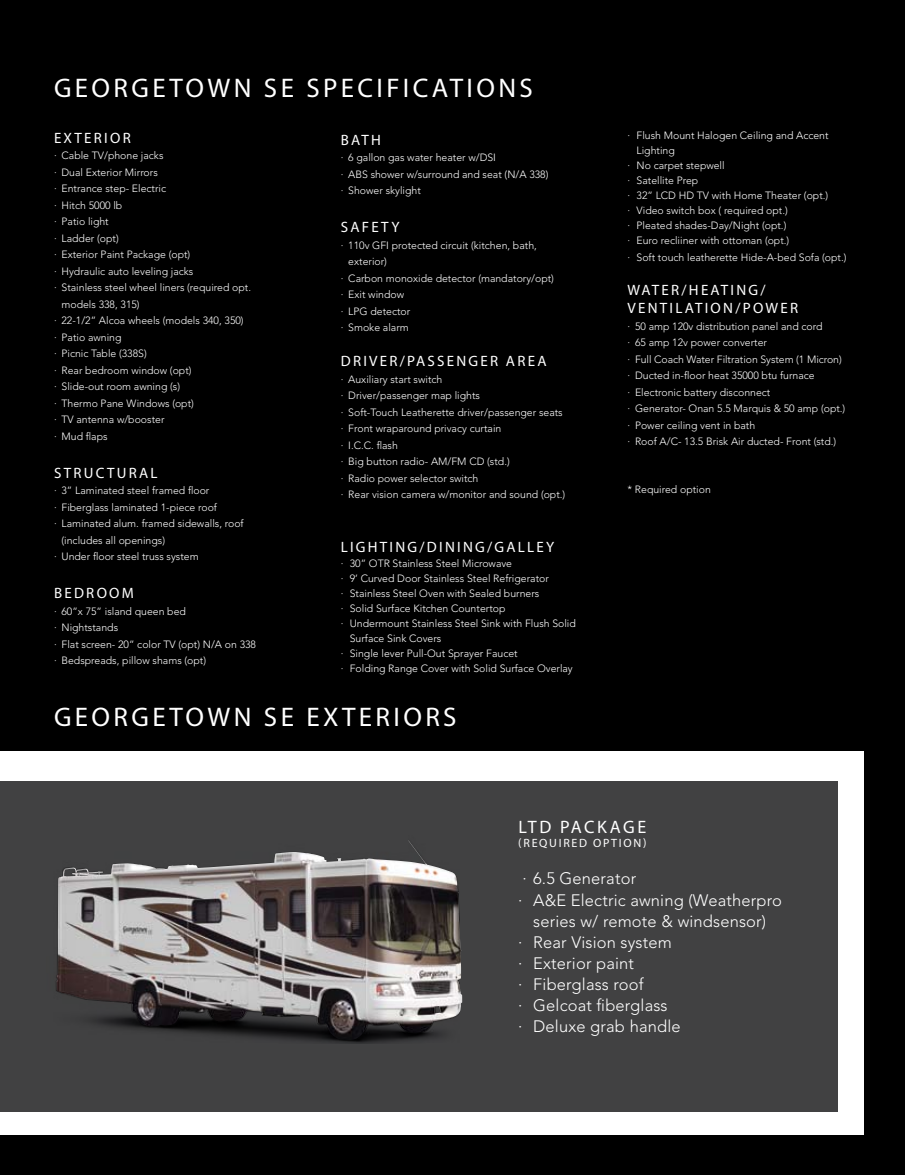
<style>
.page{position:relative;width:905px;height:1175px;background:#fff}
.page>*{position:absolute;margin:0;border:0;box-sizing:border-box;transform-origin:0 0}
.t1{font:27px "Myriad Pro";letter-spacing:.125em;color:#fff}
.t2{font:18px "Myriad Pro";letter-spacing:.13em;color:#fff}
.t3{font:300 16.5px "Avenir";letter-spacing:.01em;color:#fff}
.t4{font:15px/18px "Myriad Pro";letter-spacing:.15em;color:#fff}
.t5{font:12px "Myriad Pro";letter-spacing:.145em;color:#fff}
.t6{font:300 10.5px/16.5px "Avenir";color:#fff}
</style>
<div class="page">
<div style="left:0;top:0;width:904px;height:1174px;background:#000"></div>
<div style="left:0;top:751px;width:864px;height:383px;background:#fff"></div>
<div style="left:0;top:781px;width:837px;height:331px;background:#414142"></div>
<img style="left:56px;top:840px;width:403px;height:203px">
<img style="left:57px;top:852px;width:272px;height:179px">
<h1 class="t1" style="left:54px;top:71px;width:480px">GEORGETOWN SE SPECIF ICATIONS</h1>
<h3 class="t4" style="left:54px;top:128px;width:77px">EXTERIOR</h3>
<p class="t6" style="left:54px;top:147px;width:111px">· Cable TV/phone jacks</p>
<p class="t6" style="left:54px;top:164px;width:105px">· Dual Exterior Mirrors</p>
<p class="t6" style="left:54px;top:180px;width:114px">· Entrance step- Electric</p>
<p class="t6" style="left:54px;top:197px;width:70px">· Hitch 5000 lb</p>
<p class="t6" style="left:54px;top:213px;width:56px">· Patio light</p>
<p class="t6" style="left:54px;top:230px;width:66px">· Ladder (opt)</p>
<p class="t6" style="left:54px;top:246px;width:138px">· Exterior Paint Package (opt)</p>
<p class="t6" style="left:54px;top:263px;width:141px">· Hydraulic auto leveling jacks</p>
<p class="t6" style="left:54px;top:279px;width:198px">· Stainless steel wheel liners (required opt.</p>
<p class="t6" style="left:61px;top:296px;width:80px">models 338, 315)</p>
<p class="t6" style="left:54px;top:312px;width:191px">· 22-1/2” Alcoa wheels (models 340, 350)</p>
<p class="t6" style="left:54px;top:329px;width:69px">· Patio awning</p>
<p class="t6" style="left:54px;top:345px;width:94px">· Picnic Table (338S)</p>
<p class="t6" style="left:54px;top:362px;width:139px">· Rear bedroom window (opt)</p>
<p class="t6" style="left:54px;top:378px;width:128px">· Slide-out room awning (s)</p>
<p class="t6" style="left:54px;top:395px;width:141px">· Thermo Pane Windows (opt)</p>
<p class="t6" style="left:54px;top:411px;width:112px">· TV antenna w/booster</p>
<p class="t6" style="left:54px;top:428px;width:55px">· Mud flaps</p>
<h3 class="t4" style="left:54px;top:463px;width:105px">STRUCTURAL</h3>
<p class="t6" style="left:54px;top:482px;width:157px">· 3” Laminated steel framed floor</p>
<p class="t6" style="left:54px;top:499px;width:164px">· Fiberglass laminated 1-piece roof</p>
<p class="t6" style="left:54px;top:515px;width:191px">· Laminated alum. framed sidewalls, roof</p>
<p class="t6" style="left:61px;top:532px;width:105px">(includes all openings)</p>
<p class="t6" style="left:54px;top:548px;width:146px">· Under floor steel truss system</p>
<h3 class="t4" style="left:54px;top:584px;width:81px">BEDROOM</h3>
<p class="t6" style="left:54px;top:603px;width:203px">· 60”x 75” island queen bed<br>· Nightstands<br>· Flat screen- 20” color TV (opt) N/A on 338 · Bedspreads, pillow shams (opt)</p>
<h3 class="t4" style="left:341px;top:130px;width:39px">BATH</h3>
<p class="t6" style="left:341px;top:149px;width:209px">· 6 gallon gas water heater w/DSI<br>· ABS shower w/surround and seat (N/A 338) · Shower skylight</p>
<h3 class="t4" style="left:341px;top:218px;width:60px">SAFETY</h3>
<p class="t6" style="left:341px;top:237px;width:198px">· 110v GFI protected circuit (kitchen, bath,</p>
<p class="t6" style="left:348px;top:254px;width:40px">exterior)</p>
<p class="t6" style="left:341px;top:270px;width:215px">· Carbon monoxide detector (mandatory/opt)</p>
<p class="t6" style="left:341px;top:287px;width:65px">· Exit window</p>
<p class="t6" style="left:341px;top:303px;width:71px">· LPG detector</p>
<p class="t6" style="left:341px;top:320px;width:69px">· Smoke alarm</p>
<h3 class="t4" style="left:341px;top:352px;width:207px">DRIVER/PASSENGER AREA</h3>
<p class="t6" style="left:341px;top:371px;width:226px">· Auxiliary start switch<br>· Driver/passenger map lights<br>· Soft-Touch Leatherette driver/passenger seats · Front wraparound privacy curtain<br>· I.C.C. flash<br>· Big button radio- AM/FM CD (std.)<br>· Radio power selector switch<br>· Rear vision camera w/monitor and sound (opt.)</p>
<h3 class="t4" style="left:341px;top:538px;width:215px">LIGHTING/DINING/GALLEY</h3>
<p class="t6" style="left:341px;top:555px;width:173px">· 30” OTR Stainless Steel Microwave</p>
<p class="t6" style="left:341px;top:570px;width:210px">· 9’ Curved Door Stainless Steel Refrigerator</p>
<p class="t6" style="left:341px;top:585px;width:200px">· Stainless Steel Oven with Sealed burners</p>
<p class="t6" style="left:341px;top:600px;width:166px">· Solid Surface Kitchen Countertop</p>
<p class="t6" style="left:341px;top:615px;width:237px">· Undermount Stainless Steel Sink with Flush Solid</p>
<p class="t6" style="left:350px;top:630px;width:93px">Surface Sink Covers</p>
<p class="t6" style="left:341px;top:645px;width:178px">· Single lever Pull-Out Sprayer Faucet</p>
<p class="t6" style="left:341px;top:660px;width:233px">· Folding Range Cover with Solid Surface Overlay</p>
<h1 class="t1" style="left:54px;top:700px;width:404px">GEORG ETOWN SE EXTERIORS</h1>
<p class="t6" style="left:627px;top:127px;width:202px">· Flush Mount Halogen Ceiling and Accent</p>
<p class="t6" style="left:636px;top:142px;width:40px">Lighting</p>
<p class="t6" style="left:627px;top:157px;width:99px">· No carpet stepwell</p>
<p class="t6" style="left:627px;top:172px;width:72px">· Satellite Prep</p>
<p class="t6" style="left:627px;top:187px;width:202px">· 32” LCD HD TV with Home Theater (opt.)</p>
<p class="t6" style="left:627px;top:202px;width:162px">· Video switch box ( required opt.)</p>
<p class="t6" style="left:627px;top:217px;width:160px">· Pleated shades-Day/Night (opt.)</p>
<p class="t6" style="left:627px;top:232px;width:163px">· Euro recliiner with ottoman (opt.)</p>
<p class="t6" style="left:627px;top:249px;width:220px">· Soft touch leatherette Hide-A-bed Sofa (opt.)</p>
<h3 class="t4" style="left:627px;top:281px;width:171px">WATER/HEATING/<br>VENTILATION/POWER</h3>
<p class="t6" style="left:627px;top:318px;width:219px">· 50 amp 120v distribution panel and cord<br>· 65 amp 12v power converter<br>· Full Coach Water Filtration System (1 Micron) · Ducted in-floor heat 35000 btu furnace<br>· Electronic battery disconnect<br>· Generator- Onan 5.5 Marquis &amp; 50 amp (opt.) · Power ceiling vent in bath<br>· Roof A/C- 13.5 Brisk Air ducted- Front (std.)</p>
<p class="t6" style="left:627px;top:481px;width:85px">* Required option</p>
<h2 class="t2" style="left:518px;top:816px;width:129px">LTD PACKAGE</h2>
<p class="t5" style="left:518px;top:835px;width:130px">(REQUIRED OP TION)</p>
<h3 class="t3" style="left:522px;top:869px;width:115px">· 6.5 Generator</h3>
<h3 class="t3" style="left:518px;top:890px;width:265px">· A&amp;E Electric awning (Weatherpro</h3>
<h3 class="t3" style="left:533px;top:911px;width:234px">series w/ remote &amp; windsensor)</h3>
<h3 class="t3" style="left:518px;top:932px;width:155px">· Rear Vision system</h3>
<h3 class="t3" style="left:518px;top:953px;width:117px">· Exterior paint</h3>
<h3 class="t3" style="left:518px;top:974px;width:127px">· Fiberglass roof</h3>
<h3 class="t3" style="left:518px;top:995px;width:151px">· Gelcoat fiberglass</h3>
<h3 class="t3" style="left:518px;top:1016px;width:164px">· Deluxe grab handle</h3>
</div>
